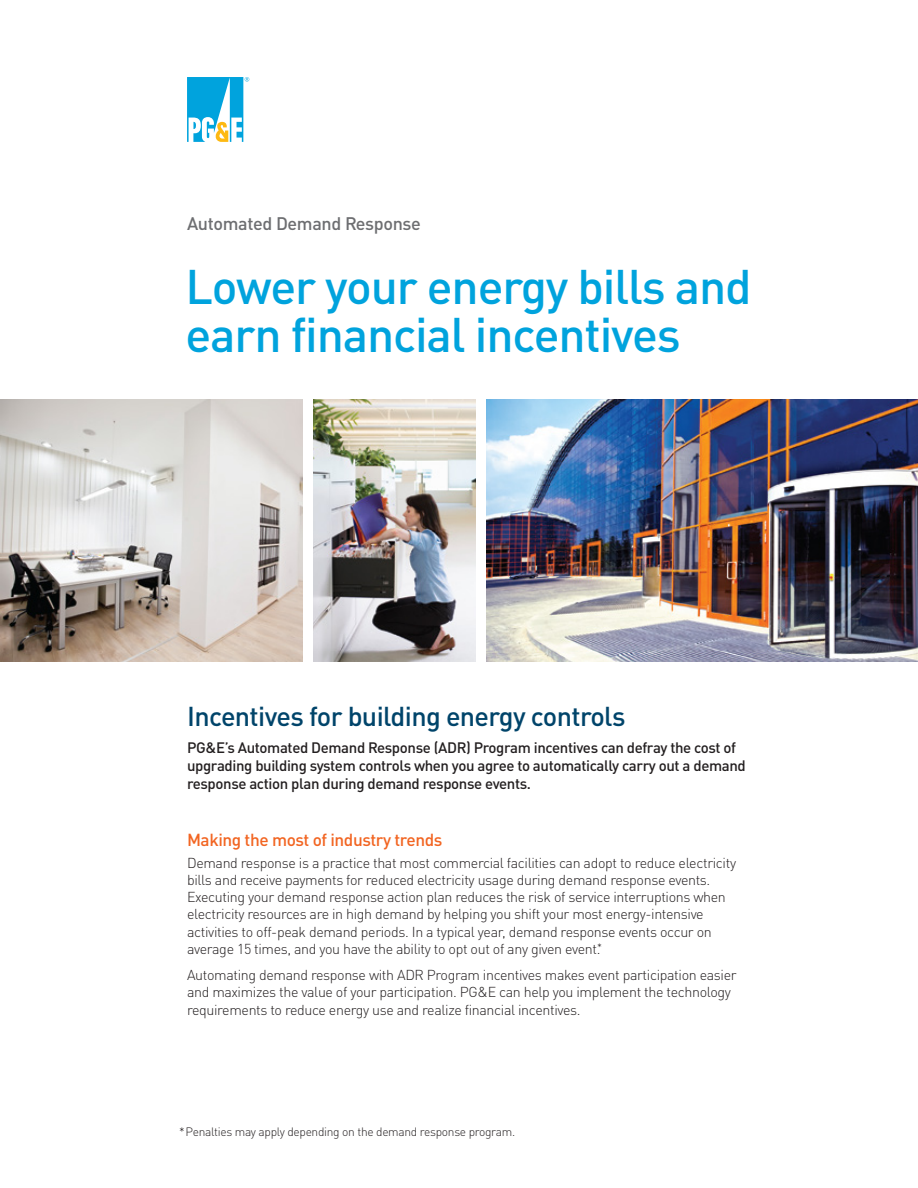
<style>
.page{position:relative;width:918px;height:1188px;background:#fff}
.page>*{position:absolute;margin:0;border:0;box-sizing:border-box;transform-origin:0 0}
.t1{font:500 48px/48px "DIN Pro";letter-spacing:-.025em;color:#00a3dd}
.t2{font:500 27px "DIN Pro";letter-spacing:-.025em;color:#00446a}
.t3{font:500 18px "DIN Pro";letter-spacing:-.02em;color:#6d6e71}
.t4{font:500 17.25px "DIN Pro";letter-spacing:-.025em;color:#f26522}
.t5{font:500 15px/18px "DIN Pro";letter-spacing:-.025em;color:#231f20}
.t6{font:300 14.25px/17.2px "DIN Pro";letter-spacing:-.025em;color:#231f20}
.t7{font:300 12px "DIN Pro";letter-spacing:-.025em;color:#231f20}
</style>
<div class="page">
<svg style="left:187px;top:77px;width:62px;height:65px"></svg>
<img style="left:486px;top:399px;width:432px;height:263px">
<img style="left:313px;top:399px;width:162px;height:263px">
<img style="left:0;top:399px;width:302px;height:263px">
<p class="t3" style="left:187px;top:209px;width:235px">Automated Demand Response</p>
<h1 class="t1" style="left:186px;top:258px;width:568px">Lower your energy bills and earn financial incentives</h1>
<h2 class="t2" style="left:187px;top:694px;width:440px">Incentives for building energy controls</h2>
<p class="t5" style="left:187px;top:737px;width:560px">PG&amp;E’s Automated Demand Response (ADR) Program incentives can defray the cost of upgrading building system controls when you agree to automatically carry out a demand response action plan during demand response events.</p>
<h3 class="t4" style="left:187px;top:826px;width:257px">Making the most of industry trends</h3>
<p class="t6" style="left:187px;top:853px;width:551px">Demand response is a practice that most commercial facilities can adopt to reduce electricity bills and receive payments for reduced electricity usage during demand response events.<br>Executing your demand response action plan reduces the risk of service interruptions when electricity resources are in high demand by helping you shift your most energy-intensive activities to off-peak demand periods. In a typical year, demand response events occur on average 15 times, and you have the ability to opt out of any given event.<sup>*</sup></p>
<p class="t6" style="left:187px;top:965px;width:551px">Automating demand response with ADR Program incentives makes event participation easier and maximizes the value of your participation. PG&amp;E can help you implement the technology requirements to reduce energy use and realize financial incentives.</p>
<p class="t7" style="left:179px;top:1122px;width:338px">*Penalties may apply depending on the demand response program.</p>
</div>
